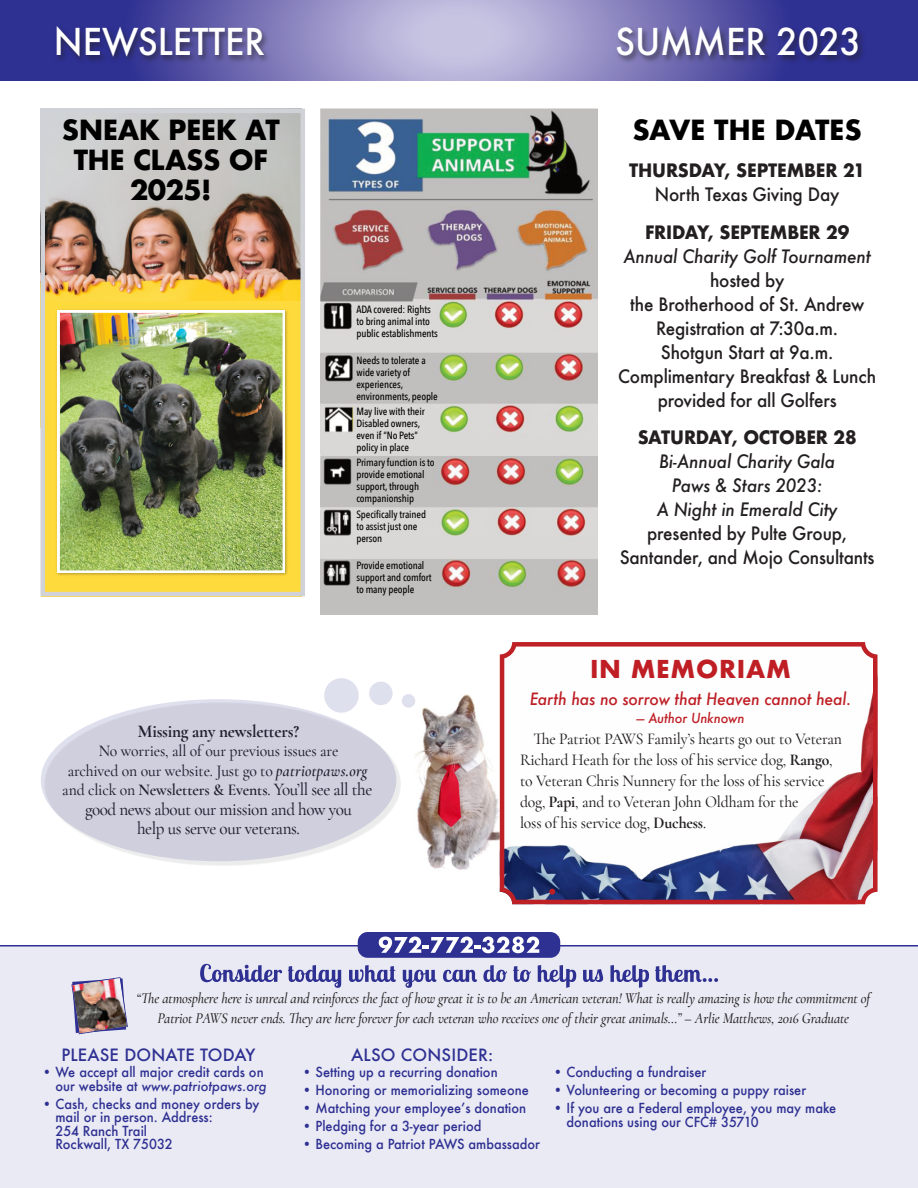
<style>
.page{position:relative;width:918px;height:1188px;background:#fff}
.page>*{position:absolute;margin:0;border:0;box-sizing:border-box;transform-origin:0 0}
.t1{font:500 36px "Futura";color:#fff;scale:.95 1}
.t2{font:700 27px/30px "Futura";letter-spacing:-.02em;color:#000;text-align:center}
.t3{font:700 24px "Futura";letter-spacing:.03em;color:#be1e24}
.t4{font:500 18px/24px "Futura";letter-spacing:-.01em;color:#231f20;text-align:center;scale:.95 1}
.t5{font:italic 500 18px/24px "Futura";letter-spacing:-.01em;color:#231f20;text-align:center;scale:.95 1}
.t6{font:700 18px "Futura";letter-spacing:-.01em;color:#231f20;scale:.95 1}
.t7{font:500 18px/19.5px "Cormorant Garamond";letter-spacing:-.025em;color:#231f20;text-align:center;scale:.95 1}
.t8{font:700 18px "Cormorant Garamond";letter-spacing:-.01em;color:#231f20;scale:.95 1}
.t9{font:500 16.5px/21px "Cormorant Garamond";letter-spacing:-.01em;color:#231f20;text-align:center;scale:.95 1}
.t10{font:italic 500 16.5px "Futura";letter-spacing:-.01em;color:#be1e24;scale:.95 1}
.t11{font:500 16.5px "Futura";letter-spacing:.01em;color:#2e3092}
.t12{font:italic 500 15px/19.5px "Cormorant Garamond";letter-spacing:-.01em;color:#231f20;text-align:center;scale:.95 1}
.t13{font:500 13.5px/13.5px "Futura";color:#2e3092;scale:.95 1}
.t14{font:italic 500 13.5px "Futura";letter-spacing:-.01em;color:#be1e24;scale:.95 1}
.t15{font:500 10.5px/12px "Avenir Next Condensed";letter-spacing:-.01em;color:#000}
.s1{font-weight:600;font-style:italic}
.s2{font-weight:600}
.s3{font-size:18px}
.s4{font-weight:700}
.s5{font-style:italic}
</style>
<div class="page">
<img style="left:415px;top:694px;width:84px;height:176px">
<svg style="left:500px;top:642px;width:378px;height:262px"></svg>
<div style="left:0;top:946px;width:918px;height:242px;background:#eaeaf4"></div>
<img style="left:0;top:0;width:918px;height:81px">
<img style="left:53px;top:25px;width:813px;height:40px">
<svg style="left:200px;top:964px;width:82px;height:18px"></svg>
<svg style="left:288px;top:965px;width:53px;height:23px"></svg>
<svg style="left:349px;top:965px;width:47px;height:17px"></svg>
<svg style="left:403px;top:970px;width:34px;height:18px"></svg>
<svg style="left:443px;top:970px;width:34px;height:12px"></svg>
<svg style="left:483px;top:965px;width:24px;height:17px"></svg>
<svg style="left:513px;top:966px;width:18px;height:16px"></svg>
<svg style="left:538px;top:965px;width:38px;height:23px"></svg>
<svg style="left:583px;top:969px;width:20px;height:13px"></svg>
<svg style="left:610px;top:965px;width:39px;height:23px"></svg>
<svg style="left:655px;top:965px;width:63px;height:17px"></svg>
<img style="left:71px;top:977px;width:57px;height:57px">
<hr style="left:0;top:945px;width:918px;height:1px;background:#2e3092">
<div style="left:358px;top:932px;width:202px;height:26px;background:#2e3092;border-radius:10px"></div>
<svg style="left:379px;top:937px;width:160px;height:16px"></svg>
<svg style="left:324px;top:678px;width:35px;height:25px"></svg>
<svg style="left:369px;top:681px;width:24px;height:22px"></svg>
<img style="left:44px;top:703px;width:356px;height:162px">
<div style="left:41px;top:699px;width:355px;height:162px;background:#cfcfde;border-radius:50%"></div>
<div style="left:401px;top:694px;width:15px;height:14px;background:#2e3092;border-radius:50%;opacity:.15"></div>
<img style="left:320px;top:109px;width:278px;height:505px">
<img style="left:40px;top:109px;width:265px;height:487px">
<svg style="left:549px;top:889px;width:6px;height:6px"></svg>
<h1 class="t1" style="left:54px;top:25px;width:224px">NEWSLETTER</h1>
<h1 class="t1" style="left:615px;top:25px;width:260px">SUMMER 2023</h1>
<h2 class="t2" style="left:62px;top:117px;width:219px">SNEAK PEEK AT<br>THE CLASS OF<br>2025!</h2>
<h2 class="t2" style="left:632px;top:117px;width:231px">SAVE THE DATES</h2>
<h3 class="t6" style="left:629px;top:162px;width:250px">THURSDAY, SEPTEMBER 21</h3>
<h3 class="t4" style="left:655px;top:184px;width:196px">North Texas Giving Day</h3>
<h3 class="t6" style="left:645px;top:224px;width:217px">FRIDAY, SEPTEMBER 29</h3>
<h3 class="t5" style="left:624px;top:246px;width:262px">Annual Charity Golf Tournament</h3>
<h3 class="t4" style="left:618px;top:270px;width:273px">hosted by<br>the Brotherhood of St. Andrew<br>Registration at 7:30a.m.<br>Shotgun Start at 9a.m.<br>Complimentary Breakfast &amp; Lunch provided for all Golfers</h3>
<h3 class="t6" style="left:638px;top:429px;width:232px">SATURDAY, OCTOBER 28</h3>
<h3 class="t5" style="left:657px;top:451px;width:192px">Bi-Annual Charity Gala<br>Paws &amp; Stars 2023:<br>A Night in Emerald City</h3>
<h3 class="t4" style="left:620px;top:523px;width:270px">presented by Pulte Group,<br>Santander, and Mojo Consultants</h3>
<p class="t15" style="left:356px;top:304px;width:83px">ADA covered: Rights to bring animal into public establishments</p>
<p class="t15" style="left:356px;top:354px;width:83px">Needs to tolerate a wide variety of experiences, environments, people</p>
<p class="t15" style="left:356px;top:406px;width:70px">May live with their<br>Disabled owners, even if “No Pets” policy in place</p>
<p class="t15" style="left:356px;top:457px;width:80px">Primary function is to provide emotional support, through companionship</p>
<p class="t15" style="left:356px;top:508px;width:71px">Specifically trained to assist just one person</p>
<p class="t15" style="left:356px;top:560px;width:77px">Provide emotional support and comfort to many people</p>
<h3 class="t8" style="left:138px;top:720px;width:171px">Missing any newsletters?</h3>
<p class="t9" style="left:62px;top:741px;width:328px;line-height:19.5px">No worries, all of our previous issues are<br>archived on our website. Just go to <span class="s1">patriotpaws.org </span>and click on <span class="s2">Newsletters &amp; Events</span>. <span class="s3">You’ll see all the</span></p>
<h3 class="t7" style="left:85px;top:799px;width:283px">good news about our mission and how you help us serve our veterans.</h3>
<h3 class="t3" style="left:590px;top:658px;width:202px">IN MEMORIAM</h3>
<p class="t10" style="left:530px;top:692px;width:340px">Earth has no sorrow that Heaven cannot heal.</p>
<p class="t14" style="left:637px;top:712px;width:115px">— Author Unknown</p>
<p class="t9" style="left:520px;top:728px;width:340px;text-align:left;text-indent:14px">The Patriot PAWS Family’s hearts go out to Veteran Richard Heath for the loss of his service dog, <span class="s4">Rango</span>, to Veteran Chris Nunnery for the loss of his service dog, <span class="s4">Papi</span>, and to Veteran John Oldham for the<br>loss of his service dog, <span class="s4">Duchess</span>.</p>
<p class="t12" style="left:137px;top:989px;width:774px">“The atmosphere here is unreal and reinforces the fact of how great it is to be an American veteran! What is really amazing is how the commitment of<br>Patriot PAWS never ends. They are here forever for each veteran who receives one of their great animals…” – Arlie Matthews, 2016 Graduate</p>
<p class="t11" style="left:61px;top:1047px;width:196px">PLEASE DONATE TODAY</p>
<p class="t13" style="left:42px;top:1067px;width:238px;text-align:right">• We accept all major credit cards on our website at <span class="s5">www.patriotpaws.org</span></p>
<p class="t13" style="left:55px;top:1098px;width:216px;text-indent:-13px">• Cash, checks and money orders by mail or in person. Address:<br>254 Ranch Trail<br>Rockwall, TX 75032</p>
<p class="t11" style="left:351px;top:1047px;width:144px">ALSO CONSIDER:</p>
<p class="t13" style="left:302px;top:1067px;width:207px">• Setting up a recurring donation</p>
<p class="t13" style="left:302px;top:1085px;width:240px">• Honoring or memorializing someone</p>
<p class="t13" style="left:302px;top:1103px;width:237px">• Matching your employeeʼs donation</p>
<p class="t13" style="left:302px;top:1121px;width:190px">• Pledging for a 3-year period</p>
<p class="t13" style="left:302px;top:1139px;width:252px">• Becoming a Patriot PAWS ambassador</p>
<p class="t13" style="left:553px;top:1066px;width:163px">• Conducting a fundraiser</p>
<p class="t13" style="left:553px;top:1084px;width:268px">• Volunteering or becoming a puppy raiser</p>
<p class="t13" style="left:567px;top:1102px;width:285px;text-indent:-14px">• If you are a Federal employee, you may make donations using our CFC# 35710</p>
</div>
